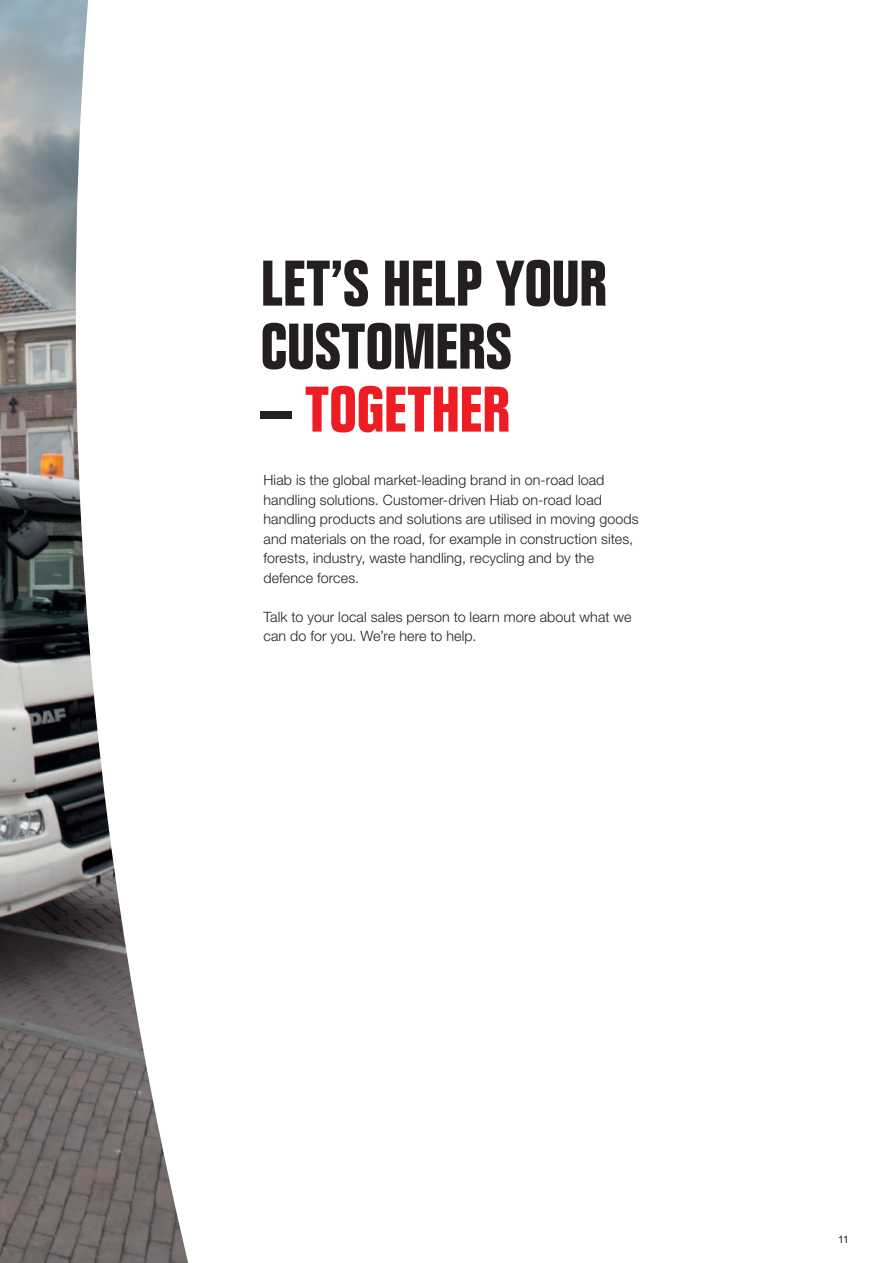
<style>
.page{position:relative;width:893px;height:1263px;background:#fff}
.page>*{position:absolute;margin:0;border:0;box-sizing:border-box;transform-origin:0 0}
.t1{font:700 condensed 63px/63px "Folio";letter-spacing:-.01em;color:#231f20}
.t2{font:700 condensed 63px "Folio";color:#ee1d23}
.t3{font:300 14.25px/19.5px "Helvetica Neue";letter-spacing:.01em;color:#231f20}
.t4{font:10.5px "Helvetica Neue";color:#231f20}
.s1{color:#231f20}
</style>
<div class="page">
<img style="left:0;top:0;width:76px;height:1263px">
<svg style="left:76px;top:0;width:113px;height:1263px"></svg>
<h1 class="t1" style="left:260px;top:253px;width:344px">LET’S HELP YOUR<br>CUSTOMERS</h1>
<h1 class="t2" style="left:260px;top:374px;width:247px"><span class="s1">–</span> TOGETHER</h1>
<p class="t3" style="left:263px;top:470px;width:377px">Hiab is the global market-leading brand in on-road load handling solutions. Customer-driven Hiab on-road load handling products and solutions are utilised in moving goods and materials on the road, for example in construction sites, forests, industry, waste handling, recycling and by the defence forces.</p>
<p class="t3" style="left:263px;top:607px;width:370px">Talk to your local sales person to learn more about what we can do for you. We’re here to help.</p>
<p class="t4" style="left:838px;top:1233px;width:12px">11</p>
</div>
